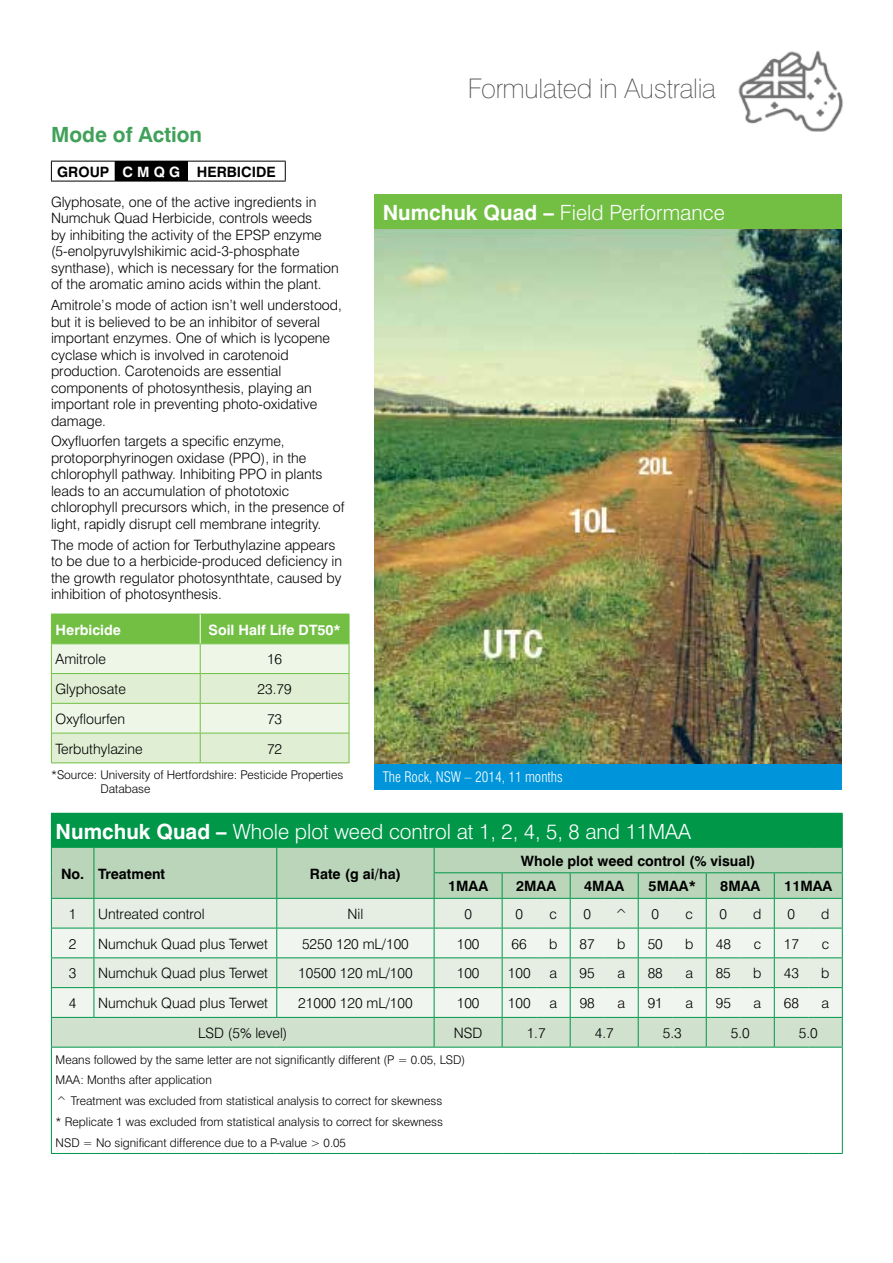
<style>
.page{position:relative;width:893px;height:1263px;background:#fff}
.page>*{position:absolute;margin:0;border:0;box-sizing:border-box;transform-origin:0 0}
.t1{font:100 27px "Swiss 721 BT";letter-spacing:-.01em;color:#4d4d4f}
.t2{font:300 21px "Swiss 721 BT";color:#fff}
.t3{font:700 21px "Swiss 721 BT";color:#41a15a}
.t4{font:300 14.25px/16.5px "Swiss 721 BT";color:#000}
.t5{font:700 14.25px "Swiss 721 BT";color:#000}
.t6{font:700 14.25px "Swiss 721 BT";color:#fff}
.t7{font:300 condensed 14.25px "Swiss 721 BT";color:#fff}
.t8{font:300 12px/20.7px "Swiss 721 BT";color:#000}
.s1{font-weight:700}
.s2{font-weight:700;color:#fff}
</style>
<div class="page">
<div style="left:115px;top:161px;width:72px;height:20px;background:#000"></div>
<hr style="left:51px;top:161px;width:64px;height:1px;background:#000">
<svg style="left:51px;top:161px;width:1px;height:20px"></svg>
<hr style="left:187px;top:161px;width:99px;height:1px;background:#000">
<svg style="left:187px;top:162px;width:1px;height:19px"></svg>
<svg style="left:285px;top:161px;width:1px;height:20px"></svg>
<hr style="left:51px;top:181px;width:64px;height:1px;background:#000">
<hr style="left:115px;top:181px;width:72px;height:1px;background:#000">
<hr style="left:187px;top:181px;width:99px;height:1px;background:#000">
<svg style="left:51px;top:614px;width:299px;height:149px;background:#cbe6ba"></svg>
<img style="left:374px;top:228px;width:468px;height:536px">
<div style="left:374px;top:764px;width:468px;height:25px;background:#0095da"></div>
<div style="left:374px;top:194px;width:468px;height:34px;background:#72bf44"></div>
<img style="left:738px;top:50px;width:105px;height:82px">
<div style="left:51px;top:813px;width:791px;height:34px;background:#009749"></div>
<hr style="left:808px;top:813px;width:35px;height:1px;background:#009749">
<hr style="left:842px;top:814px;width:1px;height:33px;background:#009749">
<hr style="left:51px;top:1047px;width:43px;height:1px;background:#009749">
<hr style="left:51px;top:1047px;width:1px;height:106px;background:#009749">
<hr style="left:94px;top:1047px;width:183px;height:1px;background:#009749">
<hr style="left:277px;top:1047px;width:157px;height:1px;background:#009749">
<hr style="left:434px;top:1047px;width:68px;height:1px;background:#009749">
<hr style="left:502px;top:1047px;width:34px;height:1px;background:#009749">
<hr style="left:536px;top:1047px;width:34px;height:1px;background:#009749">
<hr style="left:570px;top:1047px;width:34px;height:1px;background:#009749">
<hr style="left:604px;top:1047px;width:34px;height:1px;background:#009749">
<hr style="left:638px;top:1047px;width:34px;height:1px;background:#009749">
<hr style="left:672px;top:1047px;width:34px;height:1px;background:#009749">
<hr style="left:706px;top:1047px;width:34px;height:1px;background:#009749">
<hr style="left:740px;top:1047px;width:34px;height:1px;background:#009749">
<hr style="left:774px;top:1047px;width:34px;height:1px;background:#009749">
<hr style="left:808px;top:1047px;width:35px;height:1px;background:#009749">
<hr style="left:842px;top:1047px;width:1px;height:106px;background:#009749">
<hr style="left:51px;top:1153px;width:43px;height:1px;background:#009749">
<hr style="left:94px;top:1153px;width:183px;height:1px;background:#009749">
<hr style="left:277px;top:1153px;width:157px;height:1px;background:#009749">
<hr style="left:434px;top:1153px;width:68px;height:1px;background:#009749">
<hr style="left:502px;top:1153px;width:34px;height:1px;background:#009749">
<hr style="left:536px;top:1153px;width:34px;height:1px;background:#009749">
<hr style="left:570px;top:1153px;width:34px;height:1px;background:#009749">
<hr style="left:604px;top:1153px;width:34px;height:1px;background:#009749">
<hr style="left:638px;top:1153px;width:34px;height:1px;background:#009749">
<hr style="left:672px;top:1153px;width:34px;height:1px;background:#009749">
<hr style="left:706px;top:1153px;width:34px;height:1px;background:#009749">
<hr style="left:740px;top:1153px;width:34px;height:1px;background:#009749">
<hr style="left:774px;top:1153px;width:34px;height:1px;background:#009749">
<hr style="left:808px;top:1153px;width:35px;height:1px;background:#009749">
<svg style="left:51px;top:847px;width:792px;height:200px"></svg>
<h1 class="t1" style="left:468px;top:72px;width:250px">Formulated in Australia</h1>
<h2 class="t3" style="left:51px;top:122px;width:153px">Mode of Action</h2>
<p class="t4" style="left:51px;top:157px;width:267px;line-height:30px;text-indent:6px"><span class="s1">GROUP</span> <span class="s2">C M Q G</span> <span class="s1">HERBICIDE<br></span>Glyphosate, one of the active ingredients in</p>
<p class="t4" style="left:51px;top:210px;width:289px">Numchuk Quad Herbicide, controls weeds<br>by inhibiting the activity of the EPSP enzyme (5-enolpyruvylshikimic acid-3-phosphate synthase), which is necessary for the formation of the aromatic amino acids within the plant.</p>
<p class="t4" style="left:51px;top:297px;width:292px">Amitrole’s mode of action isn’t well understood, but it is believed to be an inhibitor of several important enzymes. One of which is lycopene cyclase which is involved in carotenoid production. Carotenoids are essential components of photosynthesis, playing an important role in preventing photo-oxidative damage.</p>
<p class="t4" style="left:51px;top:433px;width:295px">Oxyfluorfen targets a specific enzyme, protoporphyrinogen oxidase (PPO), in the chlorophyll pathway. Inhibiting PPO in plants leads to an accumulation of phototoxic chlorophyll precursors which, in the presence of light, rapidly disrupt cell membrane integrity.</p>
<p class="t4" style="left:51px;top:536px;width:293px">The mode of action for Terbuthylazine appears to be due to a herbicide-produced deficiency in the growth regulator photosynthtate, caused by inhibition of photosynthesis.</p>
<p class="t6" style="left:56px;top:621px;width:67px">Herbicide</p>
<p class="t6" style="left:209px;top:621px;width:134px">Soil Half Life DT50*</p>
<p class="t4" style="left:56px;top:651px;width:52px">Amitrole</p>
<p class="t4" style="left:267px;top:651px;width:17px">16</p>
<p class="t4" style="left:56px;top:681px;width:72px">Glyphosate</p>
<p class="t4" style="left:258px;top:681px;width:36px">23.79</p>
<p class="t4" style="left:56px;top:710px;width:71px">Oxyflourfen</p>
<p class="t4" style="left:267px;top:710px;width:17px">73</p>
<p class="t4" style="left:56px;top:740px;width:89px">Terbuthylazine</p>
<p class="t4" style="left:267px;top:740px;width:17px">72</p>
<p class="t8" style="left:100px;top:768px;width:244px;line-height:13.5px;text-indent:-49px">*Source: University of Hertfordshire: Pesticide Properties<br>Database</p>
<p class="t7" style="left:383px;top:768px;width:182px">The Rock, NSW – 2014, 11 months</p>
<h2 class="t2" style="left:383px;top:199px;width:344px"><span class="s1">Numchuk Quad –</span> Field Performance</h2>
<h2 class="t2" style="left:56px;top:818px;width:637px"><span class="s1">Numchuk Quad –</span> Whole plot weed control at 1, 2, 4, 5, 8 and 11MAA</h2>
<p class="t5" style="left:61px;top:865px;width:106px">No. Treatment</p>
<p class="t5" style="left:310px;top:865px;width:93px">Rate (g ai/ha)</p>
<p class="t5" style="left:521px;top:852px;width:236px">Whole plot weed control (% visual)</p>
<p class="t5" style="left:448px;top:877px;width:42px">1MAA</p>
<p class="t5" style="left:516px;top:877px;width:42px">2MAA</p>
<p class="t5" style="left:584px;top:877px;width:42px">4MAA</p>
<p class="t5" style="left:649px;top:877px;width:49px">5MAA*</p>
<p class="t5" style="left:720px;top:877px;width:42px">8MAA</p>
<p class="t5" style="left:784px;top:877px;width:50px">11MAA</p>
<p class="t4" style="left:69px;top:905px;width:9px">1</p>
<p class="t4" style="left:98px;top:905px;width:108px">Untreated control</p>
<p class="t4" style="left:347px;top:905px;width:17px">Nil</p>
<p class="t4" style="left:464px;top:905px;width:9px">0</p>
<p class="t4" style="left:515px;top:905px;width:9px">0</p>
<p class="t4" style="left:549px;top:905px;width:9px">c</p>
<p class="t4" style="left:583px;top:905px;width:9px">0</p>
<p class="t4" style="left:614px;top:905px;width:16px">^</p>
<p class="t4" style="left:651px;top:905px;width:9px">0</p>
<p class="t4" style="left:686px;top:905px;width:9px">c</p>
<p class="t4" style="left:719px;top:905px;width:9px">0</p>
<p class="t4" style="left:753px;top:905px;width:10px">d</p>
<p class="t4" style="left:787px;top:905px;width:9px">0</p>
<p class="t4" style="left:821px;top:905px;width:10px">d</p>
<p class="t4" style="left:69px;top:935px;width:9px">2</p>
<p class="t4" style="left:98px;top:935px;width:171px">Numchuk Quad plus Terwet</p>
<p class="t4" style="left:302px;top:935px;width:108px">5250 120 mL/100</p>
<p class="t4" style="left:457px;top:935px;width:24px">100</p>
<p class="t4" style="left:512px;top:935px;width:17px">66</p>
<p class="t4" style="left:549px;top:935px;width:10px">b</p>
<p class="t4" style="left:580px;top:935px;width:17px">87</p>
<p class="t4" style="left:617px;top:935px;width:10px">b</p>
<p class="t4" style="left:648px;top:935px;width:17px">50</p>
<p class="t4" style="left:685px;top:935px;width:10px">b</p>
<p class="t4" style="left:716px;top:935px;width:17px">48</p>
<p class="t4" style="left:754px;top:935px;width:9px">c</p>
<p class="t4" style="left:784px;top:935px;width:17px">17</p>
<p class="t4" style="left:822px;top:935px;width:9px">c</p>
<p class="t4" style="left:69px;top:965px;width:9px">3</p>
<p class="t4" style="left:98px;top:965px;width:171px">Numchuk Quad plus Terwet</p>
<p class="t4" style="left:298px;top:965px;width:116px">10500 120 mL/100</p>
<p class="t4" style="left:457px;top:965px;width:24px">100</p>
<p class="t4" style="left:508px;top:965px;width:24px">100</p>
<p class="t4" style="left:549px;top:965px;width:9px">a</p>
<p class="t4" style="left:580px;top:965px;width:17px">95</p>
<p class="t4" style="left:617px;top:965px;width:9px">a</p>
<p class="t4" style="left:648px;top:965px;width:17px">88</p>
<p class="t4" style="left:685px;top:965px;width:9px">a</p>
<p class="t4" style="left:716px;top:965px;width:17px">85</p>
<p class="t4" style="left:753px;top:965px;width:10px">b</p>
<p class="t4" style="left:784px;top:965px;width:17px">43</p>
<p class="t4" style="left:821px;top:965px;width:10px">b</p>
<p class="t4" style="left:69px;top:995px;width:9px">4</p>
<p class="t4" style="left:98px;top:995px;width:171px">Numchuk Quad plus Terwet</p>
<p class="t4" style="left:298px;top:995px;width:116px">21000 120 mL/100</p>
<p class="t4" style="left:457px;top:995px;width:24px">100</p>
<p class="t4" style="left:508px;top:995px;width:24px">100</p>
<p class="t4" style="left:549px;top:995px;width:9px">a</p>
<p class="t4" style="left:580px;top:995px;width:17px">98</p>
<p class="t4" style="left:617px;top:995px;width:9px">a</p>
<p class="t4" style="left:648px;top:995px;width:17px">91</p>
<p class="t4" style="left:685px;top:995px;width:9px">a</p>
<p class="t4" style="left:716px;top:995px;width:17px">95</p>
<p class="t4" style="left:753px;top:995px;width:9px">a</p>
<p class="t4" style="left:784px;top:995px;width:17px">68</p>
<p class="t4" style="left:821px;top:995px;width:9px">a</p>
<p class="t4" style="left:198px;top:1024px;width:91px">LSD (5% level)</p>
<p class="t4" style="left:454px;top:1024px;width:30px">NSD</p>
<p class="t4" style="left:527px;top:1024px;width:20px">1.7</p>
<p class="t4" style="left:595px;top:1024px;width:20px">4.7</p>
<p class="t4" style="left:663px;top:1024px;width:20px">5.3</p>
<p class="t4" style="left:731px;top:1024px;width:20px">5.0</p>
<p class="t4" style="left:799px;top:1024px;width:20px">5.0</p>
<p class="t8" style="left:56px;top:1049px;width:411px">Means followed by the same letter are not significantly different (P = 0.05, LSD)<br>MAA: Months after application<br>^ Treatment was excluded from statistical analysis to correct for skewness<br>* Replicate 1 was excluded from statistical analysis to correct for skewness NSD = No significant difference due to a P-value &gt; 0.05</p>
</div>
